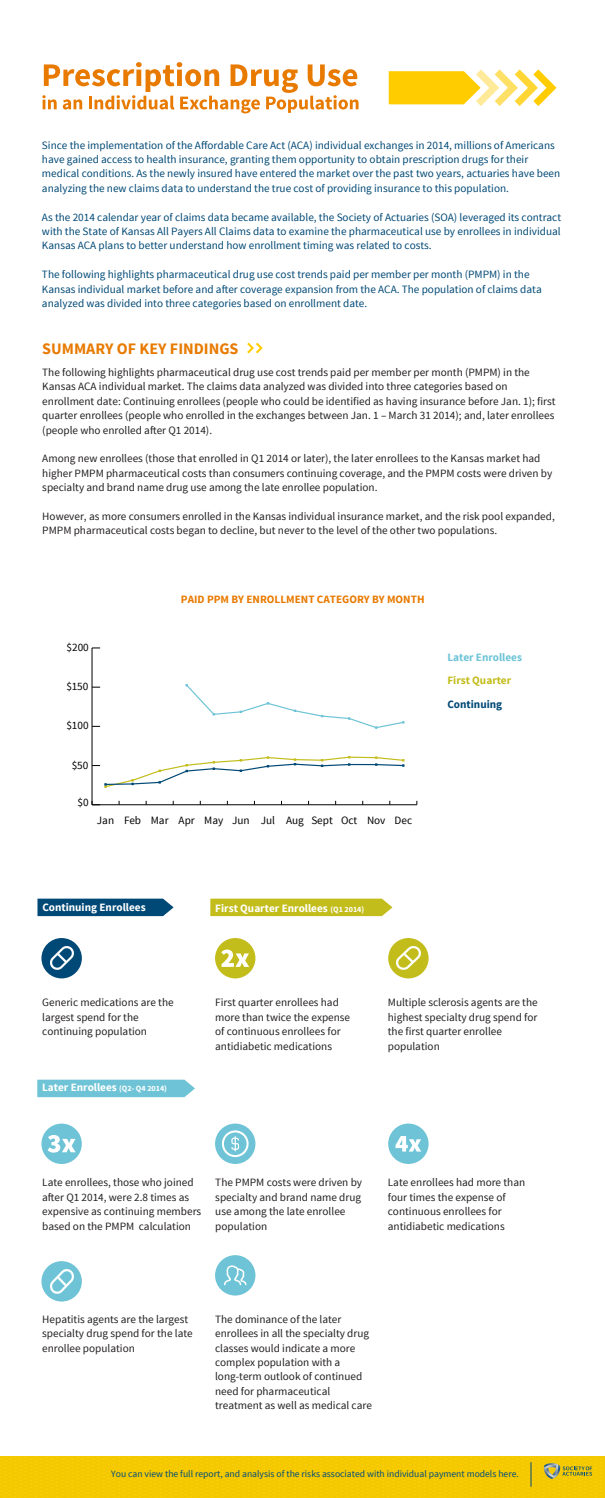
<style>
.page{position:relative;width:605px;height:1498px;background:#fff}
.page>*{position:absolute;margin:0;border:0;box-sizing:border-box;transform-origin:0 0}
.t1{font:700 16px "Source Sans Pro";color:#e87a00}
.t2{font:11.2px/14.4px "Source Sans Pro";color:#231f20}
.t3{font:11.2px/14.4px "Source Sans Pro";color:#004976}
.t4{font:700 11.2px "Source Sans Pro";color:#fff}
.t5{font:11.2px "Source Sans Pro";color:#000}
.t6{font:700 11.2px "Source Sans Pro";color:#e87a00}
.t7{font:700 11.2px "Source Sans Pro";color:#6ec4d6}
.t8{font:700 11.2px "Source Sans Pro";color:#c3bd1c}
.t9{font:700 11.2px "Source Sans Pro";color:#004976}
.t10{font:9.6px "Source Sans Pro";color:#024d7c}
.s1{font-size:8px}
</style>
<div class="page">
<div style="left:0;top:1456px;width:605px;height:42px;background:#f6c901"></div>
<img style="left:544px;top:1463px;width:14px;height:1px">
<img style="left:544px;top:1478px;width:12px;height:1px">
<svg style="left:544px;top:1464px;width:48px;height:14px"></svg>
<svg style="left:531px;top:1462px;width:1px;height:24px"></svg>
<svg style="left:247px;top:343px;width:16px;height:10px"></svg>
<svg style="left:389px;top:69px;width:167px;height:37px"></svg>
<hr style="left:92px;top:804px;width:325px;height:1px;background:#000">
<hr style="left:92px;top:648px;width:1px;height:157px;background:#000">
<svg style="left:185px;top:684px;width:220px;height:45px"></svg>
<svg style="left:92px;top:756px;width:313px;height:32px"></svg>
<div style="left:388px;top:938px;width:40px;height:40px;background:#c3bd1c;border-radius:50%"></div>
<img style="left:397px;top:946px;width:23px;height:24px">
<div style="left:41px;top:938px;width:41px;height:40px;background:#004976;border-radius:50%"></div>
<img style="left:50px;top:946px;width:23px;height:24px">
<div style="left:41px;top:1261px;width:41px;height:40px;background:#6ec4d6;border-radius:50%"></div>
<img style="left:50px;top:1269px;width:23px;height:24px">
<div style="left:388px;top:1123px;width:40px;height:41px;background:#6ec4d6;border-radius:50%"></div>
<svg style="left:395px;top:1136px;width:26px;height:15px"></svg>
<div style="left:215px;top:938px;width:40px;height:40px;background:#c3bd1c;border-radius:50%"></div>
<svg style="left:221px;top:949px;width:28px;height:18px"></svg>
<div style="left:215px;top:1255px;width:40px;height:40px;background:#6ec4d6;border-radius:50%"></div>
<svg style="left:224px;top:1265px;width:22px;height:20px"></svg>
<div style="left:215px;top:1123px;width:40px;height:41px;background:#6ec4d6;border-radius:50%"></div>
<svg style="left:222px;top:1130px;width:27px;height:27px"></svg>
<svg style="left:37px;top:898px;width:137px;height:18px;background:#135780"></svg>
<svg style="left:210px;top:898px;width:182px;height:18px;background:#c6c12a"></svg>
<svg style="left:37px;top:1079px;width:158px;height:18px;background:#78c8d8"></svg>
<div style="left:41px;top:1123px;width:41px;height:41px;background:#6ec4d6;border-radius:50%"></div>
<svg style="left:48px;top:1135px;width:28px;height:17px"></svg>
<svg style="left:42px;top:62px;width:316px;height:51px"></svg>
<p class="t3" style="left:42px;top:138px;width:520px">Since the implementation of the Affordable Care Act (ACA) individual exchanges in 2014, millions of Americans have gained access to health insurance, granting them opportunity to obtain prescription drugs for their medical conditions. As the newly insured have entered the market over the past two years, actuaries have been analyzing the new claims data to understand the true cost of providing insurance to this population.</p>
<p class="t3" style="left:42px;top:210px;width:521px;text-align:justify">As the 2014 calendar year of claims data became available, the Society of Actuaries (SOA) leveraged its contract with the State of Kansas All Payers All Claims data to examine the pharmaceutical use by enrollees in individual Kansas ACA plans to better understand how enrollment timing was related to costs.</p>
<p class="t3" style="left:42px;top:267px;width:501px">The following highlights pharmaceutical drug use cost trends paid per member per month (PMPM) in the<br>Kansas individual market before and after coverage expansion from the ACA. The population of claims data analyzed was divided into three categories based on enrollment date.</p>
<h1 class="t1" style="left:42px;top:338px;width:198px">SUMMARY OF KEY FINDINGS</h1>
<p class="t2" style="left:42px;top:365px;width:515px">The following highlights pharmaceutical drug use cost trends paid per member per month (PMPM) in the Kansas ACA individual market. The claims data analyzed was divided into three categories based on enrollment date: Continuing enrollees (people who could be identified as having insurance before Jan. 1); first quarter enrollees (people who enrolled in the exchanges between Jan. 1 – March 31 2014); and, later enrollees (people who enrolled after Q1 2014).</p>
<p class="t2" style="left:42px;top:452px;width:511px">Among new enrollees (those that enrolled in Q1 2014 or later), the later enrollees to the Kansas market had higher PMPM pharmaceutical costs than consumers continuing coverage, and the PMPM costs were driven by specialty and brand name drug use among the late enrollee population.</p>
<p class="t2" style="left:42px;top:509px;width:514px">However, as more consumers enrolled in the Kansas individual insurance market, and the risk pool expanded,<br>PMPM pharmaceutical costs began to decline, but never to the level of the other two populations.</p>
<p class="t6" style="left:181px;top:592px;width:245px">PAID PPM BY ENROLLMENT CATEGORY BY MONTH</p>
<p class="t5" style="left:67px;top:640px;width:24px">$200</p>
<p class="t5" style="left:66px;top:679px;width:24px">$150</p>
<p class="t5" style="left:66px;top:718px;width:24px">$100</p>
<p class="t5" style="left:72px;top:758px;width:18px">$50</p>
<p class="t5" style="left:78px;top:795px;width:13px">$0</p>
<p class="t5" style="left:97px;top:813px;width:317px">Jan Feb Mar Apr May Jun Jul Aug Sept Oct Nov Dec</p>
<p class="t7" style="left:447px;top:650px;width:76px">Later Enrollees</p>
<p class="t8" style="left:447px;top:673px;width:65px">First Quarter</p>
<p class="t9" style="left:447px;top:697px;width:56px">Continuing</p>
<p class="t4" style="left:42px;top:899px;width:105px">Continuing Enrollees</p>
<p class="t4" style="left:215px;top:901px;width:150px">First Quarter Enrollees <span class="s1">(Q1 2014)</span></p>
<p class="t2" style="left:42px;top:995px;width:133px">Generic medications are the largest spend for the continuing population</p>
<p class="t2" style="left:215px;top:995px;width:136px">First quarter enrollees had more than twice the expense of continuous enrollees for antidiabetic medications</p>
<p class="t2" style="left:388px;top:995px;width:151px">Multiple sclerosis agents are the highest specialty drug spend for the first quarter enrollee population</p>
<p class="t4" style="left:42px;top:1080px;width:126px">Later Enrollees <span class="s1">(Q2- Q4 2014)</span></p>
<p class="t2" style="left:42px;top:1175px;width:160px">Late enrollees, those who joined after Q1 2014, were 2.8 times as expensive as continuing members based on the PMPM calculation</p>
<p class="t2" style="left:215px;top:1175px;width:148px">The PMPM costs were driven by specialty and brand name drug use among the late enrollee population</p>
<p class="t2" style="left:388px;top:1175px;width:139px">Late enrollees had more than four times the expense of continuous enrollees for antidiabetic medications</p>
<p class="t2" style="left:42px;top:1312px;width:152px">Hepatitis agents are the largest specialty drug spend for the late enrollee population</p>
<p class="t2" style="left:215px;top:1312px;width:158px">The dominance of the later enrollees in all the specialty drug classes would indicate a more complex population with a long-term outlook of continued need for pharmaceutical treatment as well as medical care</p>
<p class="t10" style="left:111px;top:1468px;width:409px">You can view the full report, and analysis of the risks associated with individual payment models here.</p>
</div>
